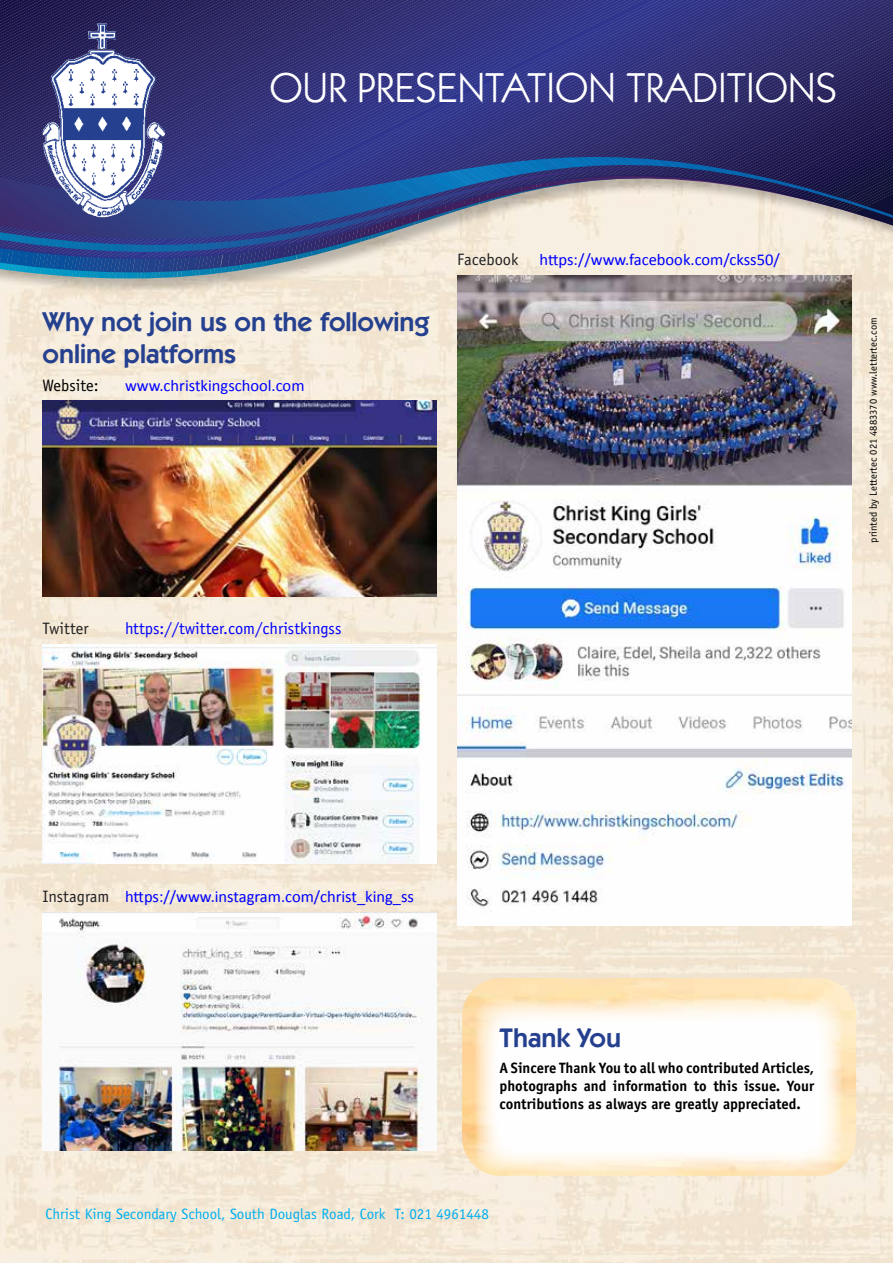
<style>
.page{position:relative;width:893px;height:1263px;background:#fff}
.page>*{position:absolute;margin:0;border:0;box-sizing:border-box;transform-origin:0 0}
.t1{font:42px "Itc Kabel";color:#fff}
.t2{font:600 27px/31.5px "Itc Kabel";color:#25408f}
.t3{font:16.5px "Calibri";color:#00f}
.t4{font:16.5px "Officina Sans";color:#00f}
.t5{font:16.5px "Officina Sans";color:#222}
.t6{font:16.5px "Officina Sans";color:#000}
.t7{font:700 15px/18px "Officina Sans";color:#000;text-align:justify}
.t8{font:15px "Officina Sans";color:#00aeef}
.t9{font:10.5px "Officina Sans";color:#000}
.s1{font-family:"Officina Sans";color:#222}
</style>
<div class="page">
<img style="left:0;top:295px;width:893px;height:968px">
<img style="left:43px;top:401px;width:394px;height:196px">
<img style="left:43px;top:644px;width:394px;height:219px">
<img style="left:43px;top:912px;width:394px;height:238px">
<img style="left:457px;top:295px;width:394px;height:631px">
<img style="left:462px;top:978px;width:394px;height:198px">
<svg style="left:475px;top:999px;width:367px;height:173px"></svg>
<div style="left:0;top:0;width:893px;height:295px;background:#000;opacity:.25"></div>
<svg style="left:0;top:0;width:893px;height:56px"></svg>
<svg style="left:0;top:56px;width:893px;height:223px"></svg>
<img style="left:41px;top:23px;width:128px;height:194px">
<h1 class="t1" style="left:270px;top:63px;width:568px">OUR PRESENTATION TRADITIONS</h1>
<h2 class="t2" style="left:43px;top:306px;width:389px">Why not join us on the following online platforms</h2>
<p class="t6" style="left:43px;top:375px;width:58px">Website:</p>
<p class="t3" style="left:125px;top:375px;width:181px">www.christkingschool.com</p>
<p class="t5" style="left:457px;top:249px;width:63px">Facebook</p>
<p class="t3" style="left:540px;top:249px;width:242px">https://www.facebook.com/ckss50/</p>
<p class="t5" style="left:43px;top:619px;width:48px">Twitter</p>
<p class="t4" style="left:125px;top:619px;width:218px">https://twitter.com/christkingss</p>
<p class="t9" style="left:867px;top:542px;width:227px;rotate:-90deg">printed by Lettertec 021 4883370 www.lettertec.com</p>
<p class="t3" style="left:43px;top:886px;width:373px"><span class="s1">Instagram</span> https://www.instagram.com/christ_king_ss</p>
<h2 class="t2" style="left:499px;top:1021px;width:123px">Thank You</h2>
<p class="t7" style="left:499px;top:1059px;width:316px">A Sincere Thank You to all who contributed Articles, photographs and information to this issue. Your contributions as always are greatly appreciated.</p>
<p class="t8" style="left:45px;top:1205px;width:445px">Christ King Secondary School, South Douglas Road, Cork T: 021 4961448</p>
</div>
